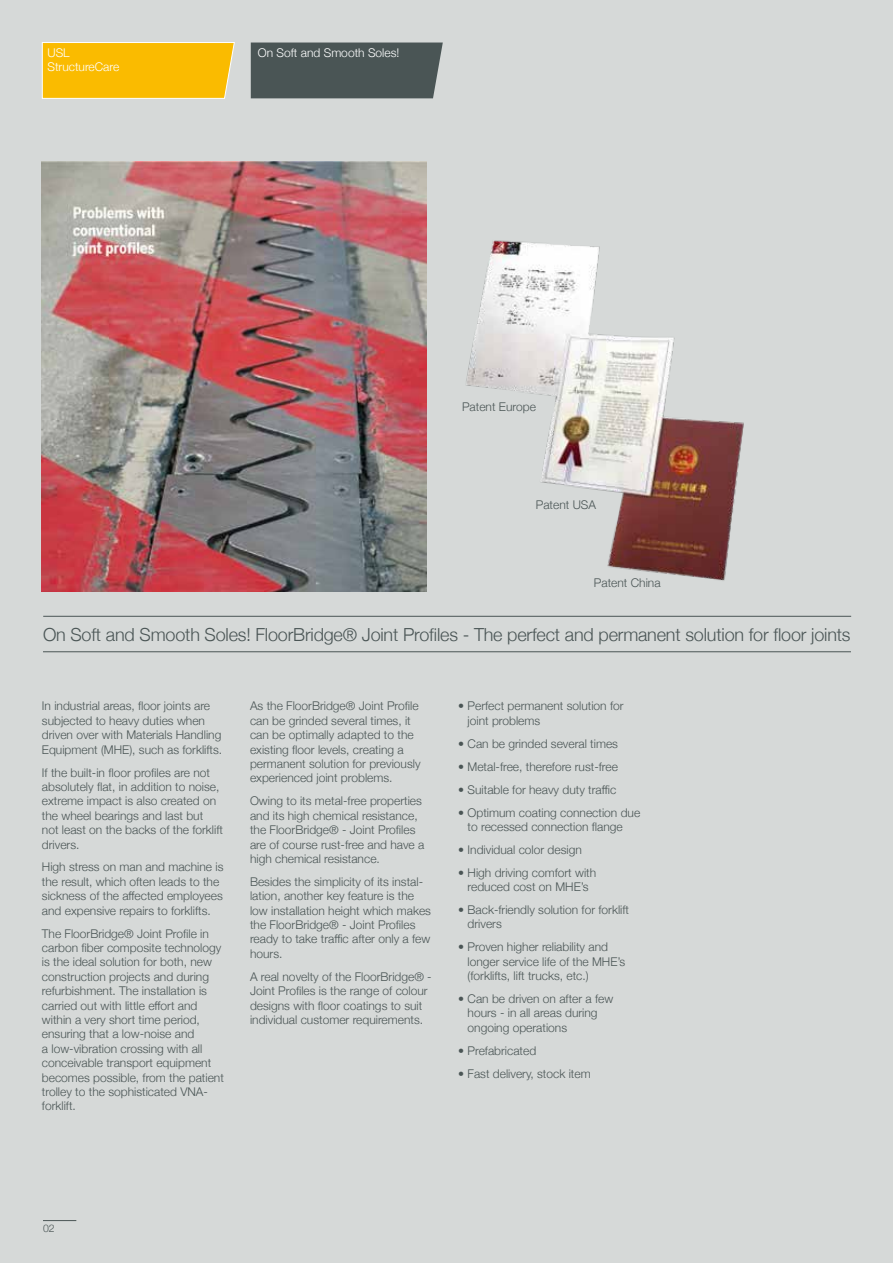
<style>
.page{position:relative;width:893px;height:1263px;background:#d6d9d8}
.page>*{position:absolute;margin:0;border:0;box-sizing:border-box;transform-origin:0 0}
.t1{font:300 18px "Helvetica Neue";letter-spacing:-.01em;color:#4a5555}
.t2{font:300 12px/14.4px "Helvetica Neue";color:#4a5555}
.t3{font:300 12px/13.5px "Helvetica Neue";color:#fff}
.t4{font:300 10.5px "Helvetica Neue";color:#4a5555}
</style>
<div class="page">
<hr style="left:43px;top:616px;width:808px;height:1px;background:#4a5555">
<hr style="left:43px;top:651px;width:808px;height:1px;background:#4a5555">
<img style="left:42px;top:162px;width:384px;height:430px">
<svg style="left:42px;top:42px;width:193px;height:57px;background:#f9be11"></svg>
<div style="left:251px;top:43px;width:192px;height:55px;background:#4a5555"></div>
<img style="left:466px;top:240px;width:278px;height:341px">
<hr style="left:43px;top:1220px;width:33px;height:1px;background:#4a5555">
<p class="t3" style="left:47px;top:45px;width:73px">USL<br>StructureCare</p>
<p class="t3" style="left:258px;top:45px;width:143px">On Soft and Smooth Soles!</p>
<p class="t2" style="left:462px;top:399px;width:75px">Patent Europe</p>
<p class="t2" style="left:536px;top:497px;width:62px">Patent USA</p>
<p class="t2" style="left:594px;top:575px;width:68px">Patent China</p>
<h1 class="t1" style="left:43px;top:620px;width:809px">On Soft and Smooth Soles! FloorBridge® Joint Profiles - The perfect and permanent solution for floor joints</h1>
<p class="t2" style="left:42px;top:698px;width:182px">In industrial areas, floor joints are subjected to heavy duties when driven over with Materials Handling Equipment (MHE), such as forklifts.</p>
<p class="t2" style="left:42px;top:764px;width:183px">If the built-in floor profiles are not absolutely flat, in addition to noise, extreme impact is also created on the wheel bearings and last but<br>not least on the backs of the forklift drivers.</p>
<p class="t2" style="left:42px;top:859px;width:183px">High stress on man and machine is the result, which often leads to the sickness of the affected employees and expensive repairs to forklifts.</p>
<p class="t2" style="left:42px;top:925px;width:184px">The FloorBridge® Joint Profile in carbon fiber composite technology is the ideal solution for both, new construction projects and during refurbishment. The installation is carried out with little effort and within a very short time period, ensuring that a low-noise and<br>a low-vibration crossing with all conceivable transport equipment becomes possible, from the patient trolley to the sophisticated VNA&shy;forklift.</p>
<p class="t2" style="left:250px;top:698px;width:172px">As the FloorBridge® Joint Profile can be grinded several times, it can be optimally adapted to the existing floor levels, creating a permanent solution for previously experienced joint problems.</p>
<p class="t2" style="left:250px;top:793px;width:176px">Owing to its metal-free properties and its high chemical resistance, the FloorBridge® - Joint Profiles are of course rust-free and have a high chemical resistance.</p>
<p class="t2" style="left:250px;top:873px;width:182px">Besides the simplicity of its instal&shy;lation, another key feature is the low installation height which makes the FloorBridge® - Joint Profiles ready to take traffic after only a few hours.</p>
<p class="t2" style="left:250px;top:968px;width:183px">A real novelty of the FloorBridge® - Joint Profiles is the range of colour designs with floor coatings to suit individual customer requirements.</p>
<p class="t2" style="left:468px;top:698px;width:158px;text-indent:-9px">• Perfect permanent solution for joint problems</p>
<p class="t2" style="left:458px;top:735px;width:161px">• Can be grinded several times</p>
<p class="t2" style="left:458px;top:758px;width:161px">• Metal-free, therefore rust-free</p>
<p class="t2" style="left:458px;top:781px;width:160px">• Suitable for heavy duty traffic</p>
<p class="t2" style="left:468px;top:804px;width:174px;text-indent:-9px">• Optimum coating connection due to recessed connection flange</p>
<p class="t2" style="left:458px;top:841px;width:125px">• Individual color design</p>
<p class="t2" style="left:458px;top:864px;width:140px;text-align:center">• High driving comfort with reduced cost on MHE’s</p>
<p class="t2" style="left:468px;top:902px;width:163px;text-indent:-9px">• Back-friendly solution for forklift drivers</p>
<p class="t2" style="left:468px;top:939px;width:159px;text-indent:-9px">• Proven higher reliability and longer service life of the MHE’s (forklifts, lift trucks, etc.)</p>
<p class="t2" style="left:468px;top:991px;width:147px;text-indent:-9px">• Can be driven on after a few hours - in all areas during ongoing operations</p>
<p class="t2" style="left:458px;top:1042px;width:80px">• Prefabricated</p>
<p class="t2" style="left:458px;top:1065px;width:134px">• Fast delivery, stock item</p>
<p class="t4" style="left:43px;top:1220px;width:13px">02</p>
</div>
